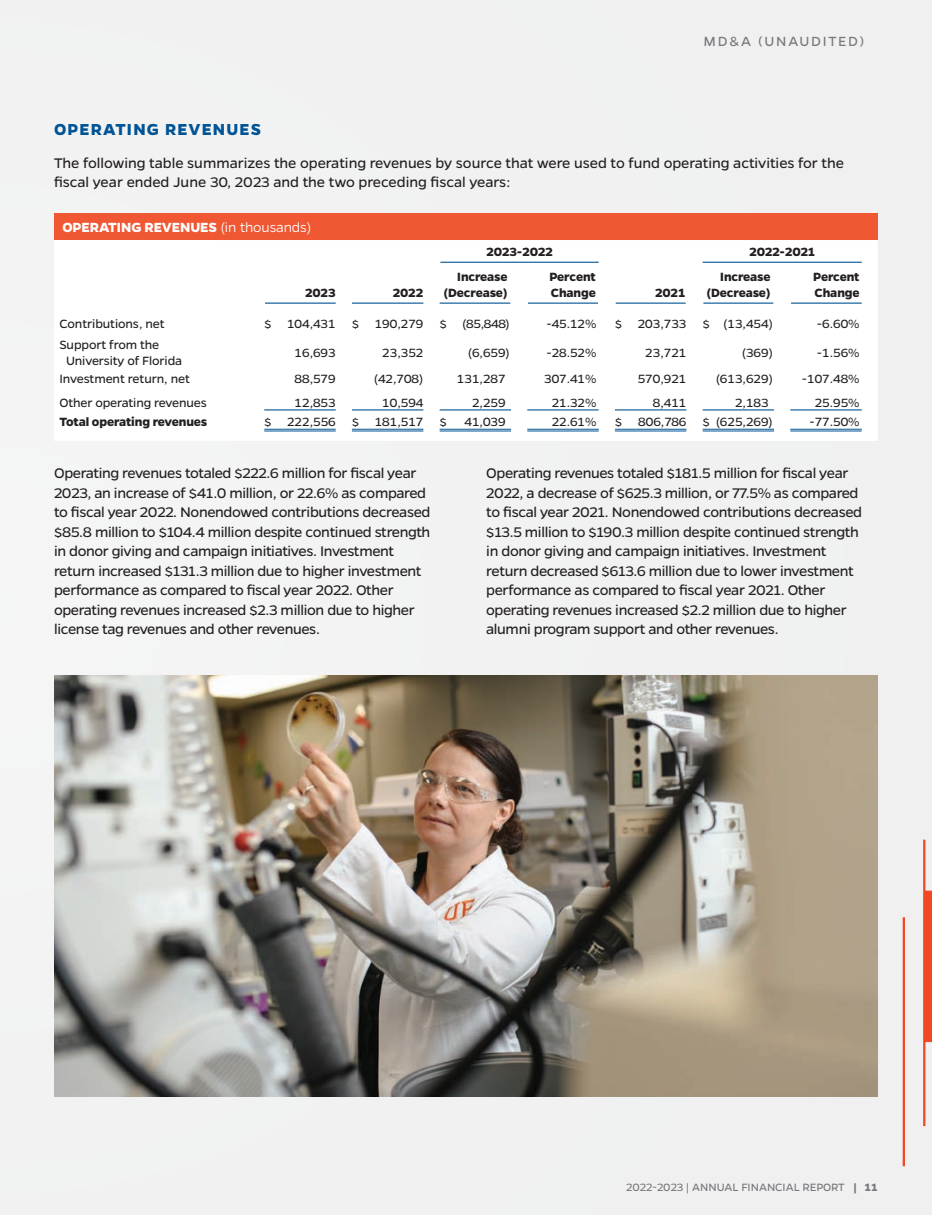
<style>
.page{position:relative;width:932px;height:1215px;background:#f1f1f2}
.page>*{position:absolute;margin:0;border:0;box-sizing:border-box;transform-origin:0 0}
.t1{font:700 18px "Gentona";letter-spacing:.065em;color:#005495}
.t2{font:15.75px/19.5px "Gentona";letter-spacing:-.025em;color:#231f20}
.t3{font:15.75px/19.5px "Gentona";letter-spacing:-.005em;color:#231f20}
.t4{font:700 15px "Gentona";letter-spacing:-.005em;color:#fff}
.t5{font:15px "Gentona";letter-spacing:.115em;color:#76787b}
.t6{font:13.5px/16.2px "Gentona";color:#231f20}
.t7{font:700 13.5px/16.2px "Gentona";letter-spacing:-.01em;color:#231f20;text-align:right}
.t8{font:12px "Gentona";color:#76787b}
.s1{font-weight:300}
.s2{font-weight:700}
</style>
<div class="page">
<div style="left:924px;top:891px;width:8px;height:151px;background:#f04822"></div>
<hr style="left:923px;top:840px;width:2px;height:286px;background:#f04822">
<hr style="left:902px;top:917px;width:3px;height:249px;background:#f04822">
<img style="left:54px;top:676px;width:824px;height:420px">
<div style="left:54px;top:213px;width:824px;height:27px;background:#f05733"></div>
<div style="left:54px;top:240px;width:824px;height:201px;background:#fff"></div>
<hr style="left:440px;top:262px;width:158px;height:1px;background:#005495">
<hr style="left:702px;top:262px;width:159px;height:1px;background:#005495">
<hr style="left:265px;top:303px;width:71px;height:1px;background:#005495">
<hr style="left:352px;top:303px;width:71px;height:1px;background:#005495">
<hr style="left:439px;top:303px;width:71px;height:1px;background:#005495">
<hr style="left:528px;top:303px;width:70px;height:1px;background:#005495">
<hr style="left:615px;top:303px;width:70px;height:1px;background:#005495">
<hr style="left:703px;top:303px;width:70px;height:1px;background:#005495">
<hr style="left:791px;top:303px;width:70px;height:1px;background:#005495">
<hr style="left:264px;top:409px;width:72px;height:1px;background:#005495">
<hr style="left:352px;top:409px;width:71px;height:1px;background:#005495">
<hr style="left:439px;top:409px;width:72px;height:1px;background:#005495">
<hr style="left:527px;top:409px;width:71px;height:1px;background:#005495">
<hr style="left:615px;top:409px;width:71px;height:1px;background:#005495">
<hr style="left:702px;top:409px;width:72px;height:1px;background:#005495">
<hr style="left:790px;top:409px;width:71px;height:1px;background:#005495">
<hr style="left:264px;top:429px;width:72px;height:1px;background:#005495">
<hr style="left:264px;top:431px;width:72px;height:1px;background:#005495">
<hr style="left:352px;top:429px;width:71px;height:1px;background:#005495">
<hr style="left:352px;top:431px;width:71px;height:1px;background:#005495">
<hr style="left:439px;top:429px;width:72px;height:1px;background:#005495">
<hr style="left:439px;top:431px;width:72px;height:1px;background:#005495">
<hr style="left:527px;top:429px;width:71px;height:1px;background:#005495">
<hr style="left:527px;top:431px;width:71px;height:1px;background:#005495">
<hr style="left:615px;top:429px;width:71px;height:1px;background:#005495">
<hr style="left:615px;top:431px;width:71px;height:1px;background:#005495">
<hr style="left:702px;top:429px;width:72px;height:1px;background:#005495">
<hr style="left:702px;top:431px;width:72px;height:1px;background:#005495">
<hr style="left:790px;top:429px;width:71px;height:1px;background:#005495">
<hr style="left:790px;top:431px;width:71px;height:1px;background:#005495">
<p class="t5" style="left:703px;top:33px;width:162px">MD&amp;A (UNAUDITED)</p>
<p class="t1" style="left:54px;top:119px;width:209px">OPERATING REVENUES</p>
<p class="t3" style="left:54px;top:153px;width:791px">The following table summarizes the operating revenues by source that were used to fund operating activities for the fiscal year ended June 30, 2023 and the two preceding fiscal years:</p>
<p class="t4" style="left:62px;top:219px;width:250px">OPERATING REVENUES <span class="s1">(in thousands)</span></p>
<p class="t7" style="left:486px;top:244px;width:68px">2023-2022</p>
<p class="t7" style="left:749px;top:244px;width:67px">2022-2021</p>
<p class="t7" style="left:305px;top:285px;width:32px">2023</p>
<p class="t7" style="left:393px;top:285px;width:32px">2022</p>
<p class="t7" style="left:443px;top:268px;width:66px">Increase (Decrease)</p>
<p class="t7" style="left:549px;top:268px;width:48px;text-align:left">Percent<br>Change</p>
<p class="t7" style="left:706px;top:268px;width:66px">Increase (Decrease)</p>
<p class="t7" style="left:813px;top:268px;width:48px;text-align:left">Percent<br>Change</p>
<p class="t7" style="left:655px;top:285px;width:32px">2021</p>
<p class="t6" style="left:59px;top:316px;width:107px">Contributions, net</p>
<p class="t6" style="left:264px;top:316px;width:247px">$ 104,431 $ 190,279 $ (85,848)</p>
<p class="t6" style="left:546px;top:316px;width:52px">-45.12%</p>
<p class="t6" style="left:615px;top:316px;width:159px">$ 203,733 $ (13,454)</p>
<p class="t6" style="left:816px;top:316px;width:44px">-6.60%</p>
<p class="t6" style="left:66px;top:336px;width:118px;text-indent:-7px">Support from the<br>University of Florida</p>
<p class="t6" style="left:294px;top:344px;width:43px">16,693</p>
<p class="t6" style="left:382px;top:344px;width:43px">23,352</p>
<p class="t6" style="left:468px;top:344px;width:44px">(6,659)</p>
<p class="t6" style="left:546px;top:344px;width:52px">-28.52%</p>
<p class="t6" style="left:645px;top:344px;width:43px">23,721</p>
<p class="t6" style="left:741px;top:344px;width:33px">(369)</p>
<p class="t6" style="left:816px;top:344px;width:44px">-1.56%</p>
<p class="t6" style="left:59px;top:371px;width:132px">Investment return, net</p>
<p class="t6" style="left:294px;top:371px;width:43px">88,579</p>
<p class="t6" style="left:374px;top:371px;width:51px">(42,708)</p>
<p class="t6" style="left:457px;top:371px;width:50px">131,287</p>
<p class="t6" style="left:544px;top:371px;width:54px">307.41%</p>
<p class="t6" style="left:637px;top:371px;width:50px">570,921</p>
<p class="t6" style="left:715px;top:371px;width:59px">(613,629)</p>
<p class="t6" style="left:801px;top:371px;width:59px">-107.48%</p>
<p class="t6" style="left:59px;top:394px;width:149px">Other operating revenues</p>
<p class="t6" style="left:294px;top:394px;width:43px">12,853</p>
<p class="t6" style="left:382px;top:394px;width:43px">10,594</p>
<p class="t6" style="left:472px;top:394px;width:35px">2,259</p>
<p class="t6" style="left:551px;top:394px;width:46px">21.32%</p>
<p class="t6" style="left:652px;top:394px;width:35px">8,411</p>
<p class="t6" style="left:735px;top:394px;width:35px">2,183</p>
<p class="t6" style="left:814px;top:394px;width:46px">25.95%</p>
<p class="t7" style="left:59px;top:414px;width:149px">Total operating revenues</p>
<p class="t6" style="left:264px;top:414px;width:184px">$ 222,556 $ 181,517 $</p>
<p class="t6" style="left:464px;top:414px;width:43px">41,039</p>
<p class="t6" style="left:551px;top:414px;width:46px">22.61%</p>
<p class="t6" style="left:615px;top:414px;width:159px">$ 806,786 $ (625,269)</p>
<p class="t6" style="left:809px;top:414px;width:52px">-77.50%</p>
<p class="t2" style="left:54px;top:463px;width:378px">Operating revenues totaled $222.6 million for fiscal year 2023, an increase of $41.0 million, or 22.6% as compared to fiscal year 2022. Nonendowed contributions decreased $85.8 million to $104.4 million despite continued strength in donor giving and campaign initiatives. Investment return increased $131.3 million due to higher investment performance as compared to fiscal year 2022. Other operating revenues increased $2.3 million due to higher license tag revenues and other revenues.</p>
<p class="t2" style="left:486px;top:463px;width:377px">Operating revenues totaled $181.5 million for fiscal year 2022, a decrease of $625.3 million, or 77.5% as compared to fiscal year 2021. Nonendowed contributions decreased $13.5 million to $190.3 million despite continued strength in donor giving and campaign initiatives. Investment return decreased $613.6 million due to lower investment performance as compared to fiscal year 2021. Other operating revenues increased $2.2 million due to higher alumni program support and other revenues.</p>
<p class="t8" style="left:626px;top:1180px;width:253px">2022-2023 | ANNUAL FINANCIAL REPORT <span class="s2">| 11</span></p>
</div>
